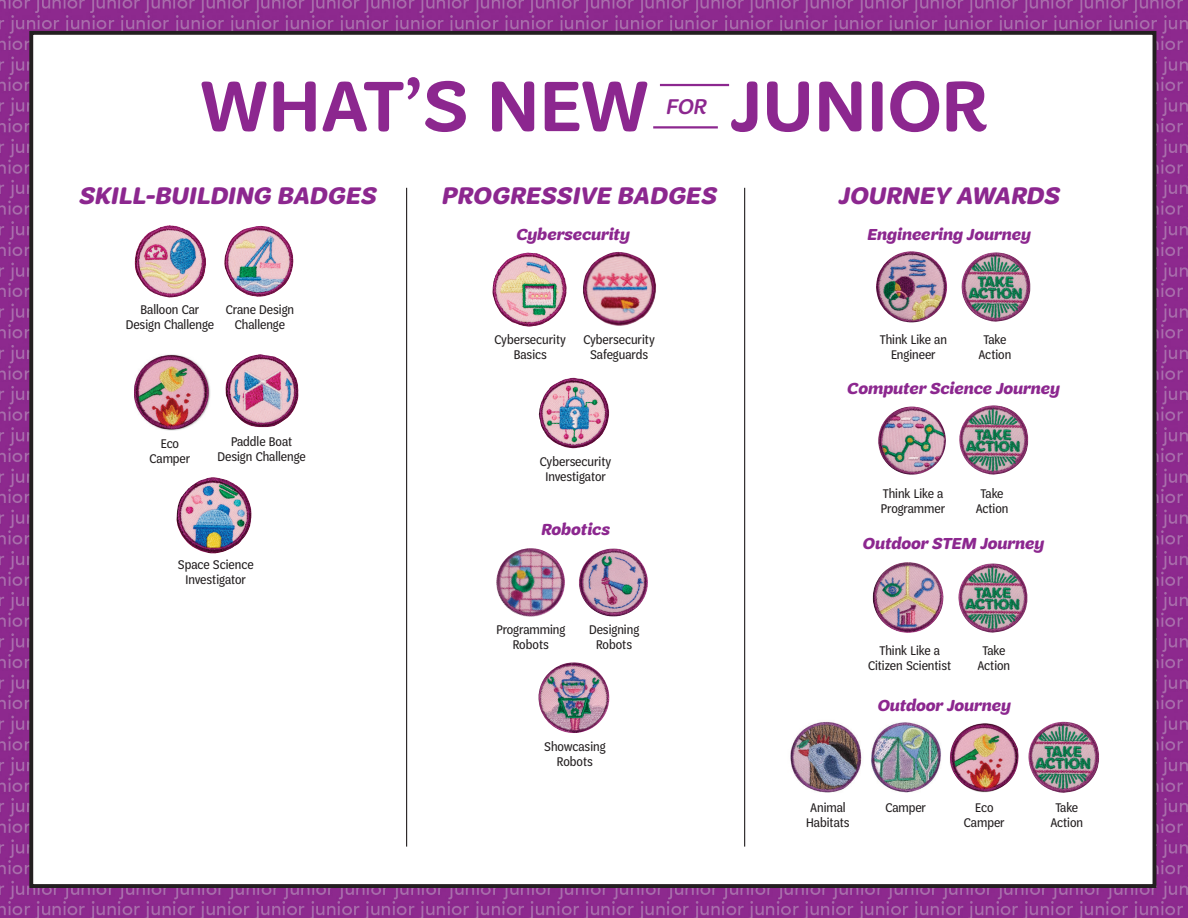
<style>
.page{position:relative;width:1188px;height:918px;background:#fff}
.page>*{position:absolute;margin:0;border:0;box-sizing:border-box;transform-origin:0 0}
.t1{font:600 75.9px "Trefoil Sans";letter-spacing:.01em;color:#8c278f}
.t2{font:italic 700 25.35px "Trefoil Sans";letter-spacing:.01em;color:#8c278f}
.t3{font:italic 500 22.8px "Trefoil Sans";color:#8c278f}
.t4{font:italic 700 16.8px "Trefoil Sans";color:#8c278f}
.t5{font:13.5px/15px "Trefoil Sans Cond";color:#231f20;text-align:center}
</style>
<div class="page">
<img style="left:0;top:0;width:1188px;height:918px">
<div style="left:31px;top:33px;width:1123px;height:853px;background:#fff"></div>
<div style="left:29px;top:31px;width:1127px;height:857px;border:4px solid #231f20"></div>
<hr style="left:660px;top:84px;width:69px;height:2px;background:#8c278f">
<hr style="left:653px;top:126px;width:65px;height:3px;background:#8c278f">
<img style="left:135px;top:354px;width:76px;height:77px">
<img style="left:176px;top:477px;width:76px;height:77px">
<img style="left:496px;top:548px;width:69px;height:69px">
<img style="left:579px;top:548px;width:69px;height:69px">
<img style="left:539px;top:662px;width:70px;height:71px">
<img style="left:583px;top:252px;width:73px;height:74px">
<img style="left:492px;top:253px;width:75px;height:74px">
<img style="left:539px;top:378px;width:70px;height:71px">
<img style="left:224px;top:226px;width:70px;height:71px">
<img style="left:225px;top:354px;width:74px;height:73px">
<img style="left:135px;top:225px;width:64px;height:73px">
<img style="left:873px;top:562px;width:70px;height:71px">
<img style="left:958px;top:563px;width:70px;height:70px">
<img style="left:876px;top:251px;width:71px;height:71px">
<img style="left:961px;top:252px;width:70px;height:70px">
<img style="left:878px;top:407px;width:68px;height:68px">
<img style="left:959px;top:405px;width:70px;height:70px">
<img style="left:790px;top:721px;width:72px;height:72px">
<img style="left:950px;top:723px;width:69px;height:70px">
<img style="left:871px;top:722px;width:70px;height:71px">
<img style="left:1028px;top:722px;width:71px;height:71px">
<hr style="left:406px;top:188px;width:1px;height:659px;background:#231f20">
<hr style="left:744px;top:188px;width:1px;height:659px;background:#231f20">
<h1 class="t1" style="left:200px;top:64px;width:450px">WHAT’S NEW</h1>
<h3 class="t3" style="left:665px;top:94px;width:42px">FOR</h3>
<h1 class="t1" style="left:730px;top:64px;width:259px">JUNIOR</h1>
<h2 class="t2" style="left:78px;top:182px;width:299px">SKILL-BUILDING BADGES</h2>
<h2 class="t2" style="left:441px;top:182px;width:276px">PROGRESSIVE BADGES</h2>
<h2 class="t2" style="left:838px;top:182px;width:223px">JOURNEY AWARDS</h2>
<p class="t5" style="left:126px;top:302px;width:90px">Balloon Car<br>Design Challenge</p>
<p class="t5" style="left:226px;top:302px;width:70px">Crane Design<br>Challenge</p>
<p class="t5" style="left:150px;top:436px;width:42px">Eco<br>Camper</p>
<p class="t5" style="left:218px;top:434px;width:90px">Paddle Boat<br>Design Challenge</p>
<p class="t5" style="left:178px;top:557px;width:77px">Space Science<br>Investigator</p>
<p class="t4" style="left:516px;top:225px;width:115px">Cybersecurity</p>
<p class="t5" style="left:495px;top:332px;width:73px">Cybersecurity<br>Basics</p>
<p class="t5" style="left:583px;top:332px;width:73px">Cybersecurity<br>Safeguards</p>
<p class="t5" style="left:540px;top:454px;width:73px">Cybersecurity<br>Investigator</p>
<p class="t4" style="left:541px;top:520px;width:70px">Robotics</p>
<p class="t5" style="left:496px;top:622px;width:70px">Programming<br>Robots</p>
<p class="t5" style="left:589px;top:622px;width:52px">Designing<br>Robots</p>
<p class="t5" style="left:544px;top:739px;width:63px">Showcasing<br>Robots</p>
<p class="t4" style="left:867px;top:225px;width:165px">Engineering Journey</p>
<p class="t5" style="left:880px;top:332px;width:69px">Think Like an<br>Engineer</p>
<p class="t5" style="left:979px;top:332px;width:34px">Take<br>Action</p>
<p class="t4" style="left:847px;top:379px;width:214px">Computer Science Journey</p>
<p class="t5" style="left:881px;top:486px;width:66px;text-align:left">Think Like a<br>Programmer</p>
<p class="t5" style="left:976px;top:486px;width:34px">Take<br>Action</p>
<p class="t4" style="left:862px;top:534px;width:183px">Outdoor STEM Journey</p>
<p class="t5" style="left:868px;top:643px;width:85px">Think Like a<br>Citizen Scientist</p>
<p class="t5" style="left:977px;top:643px;width:34px">Take<br>Action</p>
<p class="t4" style="left:877px;top:696px;width:135px">Outdoor Journey</p>
<p class="t5" style="left:806px;top:800px;width:45px;text-align:left">Animal<br>Habitats</p>
<p class="t5" style="left:885px;top:800px;width:42px">Camper</p>
<p class="t5" style="left:964px;top:800px;width:42px">Eco<br>Camper</p>
<p class="t5" style="left:1050px;top:800px;width:34px">Take<br>Action</p>
</div>
